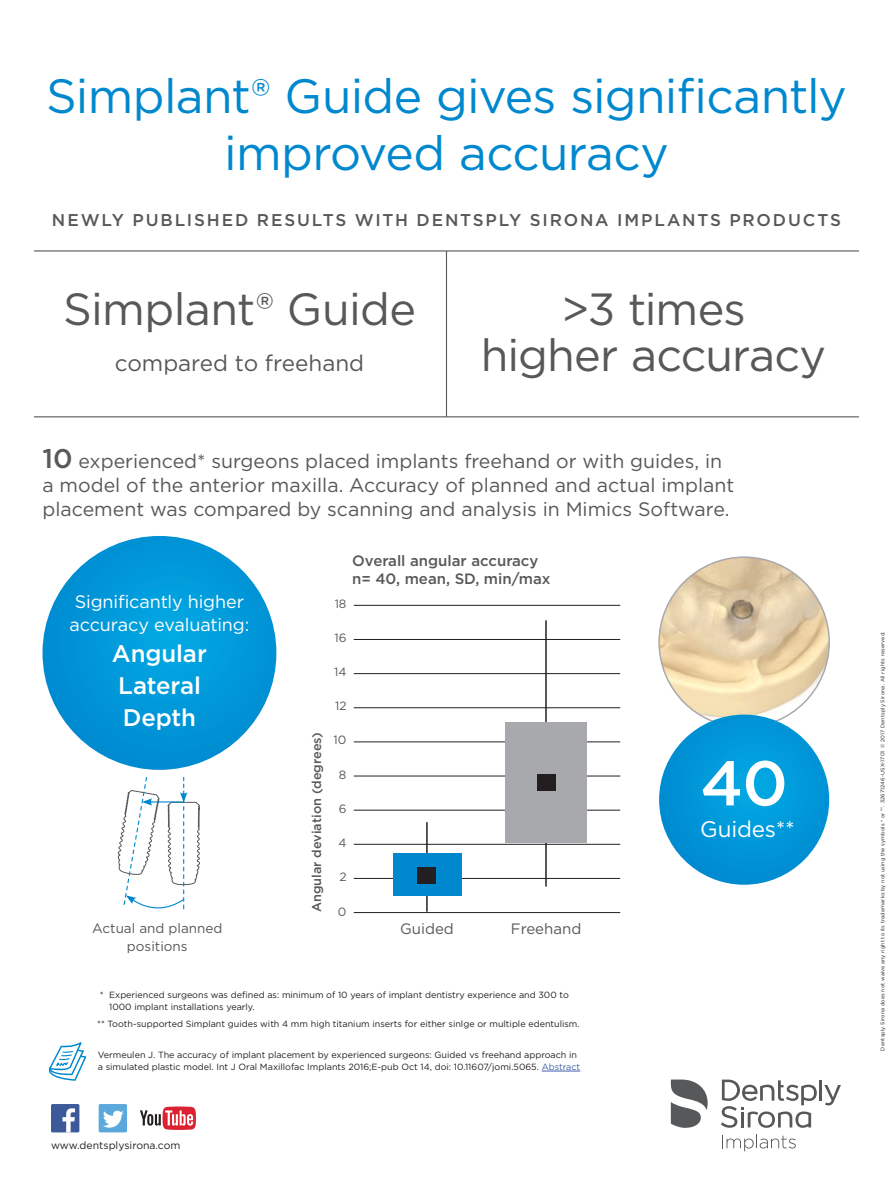
<style>
.page{position:relative;width:893px;height:1191px;background:#fff}
.page>*{position:absolute;margin:0;border:0;box-sizing:border-box;transform-origin:0 0}
.t1{font:500 63px "Gotham";color:#fff}
.Main_Headline_row_1{font:48px/57px "Gotham";letter-spacing:-.015em;color:#0088ce;text-align:center}
.Quote_Info_text_Big{font:45px "Gotham";letter-spacing:-.015em;color:#57585a}
.t2{font:500 24px "Gotham";letter-spacing:-.005em;color:#fff}
.Quote_Info_text_Big-2{font:22.5px "Gotham";color:#57585a}
.t3{font:22.5px "Gotham";letter-spacing:-.01em;color:#fff}
.Quote_Info_text_Big-3{font:19.5px/24px "Gotham";color:#57585a}
.t4{font:18px/22.5px "Gotham";letter-spacing:-.01em;color:#fff}
.Sub_Headline{font:500 16.95px "Gotham";letter-spacing:.105em;color:#57585a}
.t5{font:500 15px/18px "Gotham";color:#57585a}
.t6{font:15px "Gotham";color:#57585a}
.Quote_Info_text_Big-4{font:13.5px "Gotham";color:#57585a}
.t7{font:500 12.75px "Gotham";color:#57585a}
.t8{font:12px "Gotham";color:#57585a}
.t9{font:10.5px "Gotham";color:#231f20}
.t10{font:9px/12px "Gotham";color:#231f20}
.t11{font:5.25px "Gotham";letter-spacing:.025em;color:#231f20}
.s1{font-weight:500;font-size:27px}
.s2{color:#4161ad}
</style>
<div class="page">
<img style="left:659px;top:557px;width:170px;height:170px;border-radius:85px">
<hr style="left:446px;top:251px;width:1px;height:166px;background:#57585a">
<hr style="left:34px;top:416px;width:825px;height:1px;background:#57585a">
<hr style="left:34px;top:250px;width:825px;height:1px;background:#57585a">
<hr style="left:542px;top:1070px;width:38px;height:1px;background:#4161ad">
<svg style="left:49px;top:1042px;width:37px;height:38px"></svg>
<svg style="left:43px;top:536px;width:233px;height:234px;background:#0097d8"></svg>
<svg style="left:659px;top:714px;width:170px;height:170px;background:#0197d8"></svg>
<hr style="left:819px;top:1080px;width:3px;height:20px;background:#57585a">
<svg style="left:824px;top:1085px;width:17px;height:20px"></svg>
<svg style="left:721px;top:1079px;width:96px;height:48px"></svg>
<svg style="left:671px;top:1079px;width:37px;height:48px"></svg>
<svg style="left:722px;top:1134px;width:74px;height:17px"></svg>
<hr style="left:545px;top:620px;width:2px;height:266px;background:#231f20">
<hr style="left:426px;top:822px;width:2px;height:89px;background:#231f20">
<hr style="left:354px;top:605px;width:266px;height:1px;background:#231f20">
<hr style="left:354px;top:639px;width:266px;height:1px;background:#231f20">
<hr style="left:354px;top:673px;width:266px;height:1px;background:#231f20">
<hr style="left:354px;top:707px;width:266px;height:1px;background:#231f20">
<hr style="left:354px;top:741px;width:266px;height:1px;background:#231f20">
<hr style="left:354px;top:775px;width:266px;height:1px;background:#231f20">
<hr style="left:354px;top:810px;width:266px;height:1px;background:#231f20">
<hr style="left:354px;top:844px;width:266px;height:1px;background:#231f20">
<hr style="left:354px;top:878px;width:266px;height:1px;background:#231f20">
<hr style="left:354px;top:912px;width:266px;height:1px;background:#231f20">
<div style="left:393px;top:853px;width:68px;height:43px;background:#0088ce"></div>
<div style="left:418px;top:867px;width:18px;height:16px;background:#231f20"></div>
<div style="left:505px;top:722px;width:82px;height:120px;background:#a8a9ad"></div>
<div style="left:537px;top:774px;width:18px;height:17px;background:#231f20"></div>
<svg style="left:117px;top:777px;width:83px;height:133px"></svg>
<svg style="left:140px;top:1106px;width:56px;height:24px"></svg>
<div style="left:99px;top:1104px;width:28px;height:28px;background:#5ba8dc;border-radius:2px"></div>
<svg style="left:103px;top:1110px;width:21px;height:17px"></svg>
<div style="left:51px;top:1104px;width:28px;height:28px;background:#3c5a99;border-radius:2px"></div>
<svg style="left:62px;top:1108px;width:13px;height:24px"></svg>
<p class="Main_Headline_row_1" style="left:46px;top:67px;width:802px">Simplant® Guide gives significantly improved accuracy</p>
<p class="Sub_Headline" style="left:52px;top:209px;width:790px">NEWLY PUBLISHED RESULTS WITH DENTSPLY SIRONA IMPLANTS PRODUCTS</p>
<p class="Quote_Info_text_Big" style="left:63px;top:280px;width:355px">Simplant® Guide</p>
<p class="Quote_Info_text_Big-2" style="left:115px;top:348px;width:251px">compared to freehand</p>
<p class="Quote_Info_text_Big" style="left:561px;top:280px;width:186px">&gt;3 times</p>
<p class="Quote_Info_text_Big" style="left:481px;top:326px;width:347px">higher accuracy</p>
<p class="Quote_Info_text_Big-3" style="left:43px;top:449px;width:693px"><span class="s1">10</span> experienced* surgeons placed implants freehand or with guides, in a model of the anterior maxilla. Accuracy of planned and actual implant placement was compared by scanning and analysis in Mimics Software.</p>
<p class="t4" style="left:70px;top:590px;width:181px">Significantly higher accuracy evaluating:</p>
<p class="t2" style="left:112px;top:638px;width:96px">Angular</p>
<p class="t2" style="left:118px;top:670px;width:84px">Lateral</p>
<p class="t2" style="left:123px;top:701px;width:75px">Depth</p>
<p class="t7" style="left:308px;top:912px;width:182px;rotate:-90deg">Angular deviation (degrees)</p>
<p class="t5" style="left:352px;top:551px;width:200px">Overall angular accuracy n= 40, mean, SD, min/max</p>
<p class="t8" style="left:335px;top:595px;width:13px">18</p>
<p class="t8" style="left:334px;top:630px;width:14px">16</p>
<p class="t8" style="left:334px;top:664px;width:14px">14</p>
<p class="t8" style="left:335px;top:698px;width:13px">12</p>
<p class="t8" style="left:334px;top:732px;width:14px">10</p>
<p class="t8" style="left:339px;top:766px;width:9px">8</p>
<p class="t8" style="left:339px;top:801px;width:9px">6</p>
<p class="t8" style="left:338px;top:835px;width:10px">4</p>
<p class="t8" style="left:339px;top:869px;width:9px">2</p>
<p class="t8" style="left:338px;top:903px;width:10px">0</p>
<p class="Quote_Info_text_Big-4" style="left:92px;top:919px;width:132px">Actual and planned</p>
<p class="t6" style="left:400px;top:919px;width:55px">Guided</p>
<p class="t6" style="left:511px;top:919px;width:72px">Freehand</p>
<p class="Quote_Info_text_Big-4" style="left:127px;top:937px;width:62px">positions</p>
<p class="t10" style="left:109px;top:989px;width:461px;text-indent:-9px">* Experienced surgeons was defined as: minimum of 10 years of implant dentistry experience and 300 to<br>1000 implant installations yearly.</p>
<p class="t10" style="left:97px;top:1017px;width:484px">** Tooth-supported Simplant guides with 4 mm high titanium inserts for either sinlge or multiple edentulism.</p>
<p class="t10" style="left:98px;top:1048px;width:484px">Vermeulen J. The accuracy of implant placement by experienced surgeons: Guided vs freehand approach in a simulated plastic model. Int J Oral Maxillofac Implants 2016;E-pub Oct 14, doi: 10.11607/jomi.5065. <span class="s2">Abstract</span></p>
<p class="t9" style="left:51px;top:1138px;width:131px">www.dentsplysirona.com</p>
<p class="t1" style="left:700px;top:742px;width:89px">40</p>
<p class="t3" style="left:700px;top:814px;width:96px">Guides**</p>
<p class="t11" style="left:879px;top:1050px;width:421px;rotate:-90deg">Dentsply Sirona does not waive any right to its trademarks by not using the symbols ® or ™. 32671246-USX-1701 © 2017 Dentsply Sirona. All rights reserved.</p>
</div>
